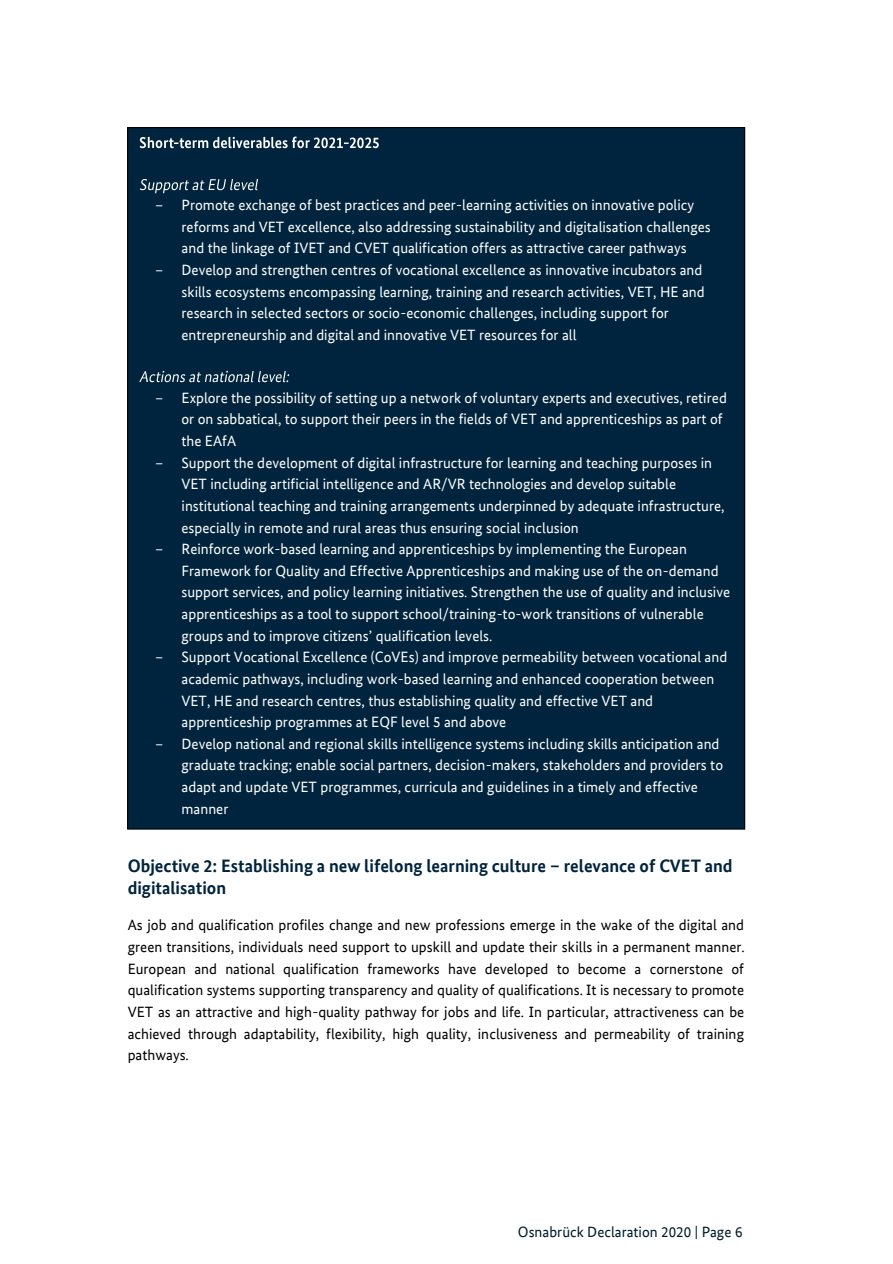
<style>
.page{position:relative;width:893px;height:1264px;background:#fff}
.page>*{position:absolute;margin:0;border:0;box-sizing:border-box;transform-origin:0 0}
.t1{font:700 18px/21.6px "Bundes Sans Office";color:#00243d}
.t2{font:15px/21.6px "Bundes Sans Office";color:#fff}
.t3{font:15px/21.6px "Bundes Sans Office";color:#000;text-align:justify}
.t4{font:15px "Bundes Sans Office";color:#001a2b}
.s1{font-family:"Courier New"}
</style>
<div class="page">
<div style="left:128px;top:128px;width:616px;height:700px;background:#00243d"></div>
<img style="left:139px;top:136px;width:240px;height:13px">
<img style="left:173px;top:136px;width:12px;height:13px">
<img style="left:343px;top:136px;width:12px;height:13px">
<img style="left:140px;top:179px;width:118px;height:14px">
<img style="left:139px;top:370px;width:151px;height:13px">
<p class="t2" style="left:181px;top:194px;width:530px;text-indent:-27px"><span class="s1">-</span> Promote exchange of best practices and peer-learning activities on innovative policy reforms and VET excellence, also addressing sustainability and digitalisation challenges and the linkage of IVET and CVET qualification offers as attractive career pathways</p>
<p class="t2" style="left:181px;top:258px;width:524px;text-indent:-27px"><span class="s1">-</span> Develop and strengthen centres of vocational excellence as innovative incubators and skills ecosystems encompassing learning, training and research activities, VET, HE and research in selected sectors or socio-economic challenges, including support for entrepreneurship and digital and innovative VET resources for all</p>
<p class="t2" style="left:181px;top:386px;width:547px;text-indent:-27px"><span class="s1">-</span> Explore the possibility of setting up a network of voluntary experts and executives, retired or on sabbatical, to support their peers in the fields of VET and apprenticeships as part of the EAfA</p>
<p class="t2" style="left:181px;top:451px;width:544px;text-indent:-27px"><span class="s1">-</span> Support the development of digital infrastructure for learning and teaching purposes in VET including artificial intelligence and AR/VR technologies and develop suitable institutional teaching and training arrangements underpinned by adequate infrastructure, especially in remote and rural areas thus ensuring social inclusion</p>
<p class="t2" style="left:181px;top:537px;width:550px;text-indent:-27px"><span class="s1">-</span> Reinforce work-based learning and apprenticeships by implementing the European Framework for Quality and Effective Apprenticeships and making use of the on-demand support services, and policy learning initiatives. Strengthen the use of quality and inclusive apprenticeships as a tool to support school/training-to-work transitions of vulnerable groups and to improve citizens’ qualification levels.</p>
<p class="t2" style="left:181px;top:645px;width:547px;text-indent:-27px"><span class="s1">-</span> Support Vocational Excellence (CoVEs) and improve permeability between vocational and academic pathways, including work-based learning and enhanced cooperation between VET, HE and research centres, thus establishing quality and effective VET and apprenticeship programmes at EQF level 5 and above</p>
<p class="t2" style="left:181px;top:732px;width:543px;text-indent:-27px"><span class="s1">-</span> Develop national and regional skills intelligence systems including skills anticipation and graduate tracking; enable social partners, decision-makers, stakeholders and providers to adapt and update VET programmes, curricula and guidelines in a timely and effective manner</p>
<h3 class="t1" style="left:128px;top:854px;width:606px">Objective 2: Establishing a new lifelong learning culture – relevance of CVET and digitalisation</h3>
<p class="t3" style="left:128px;top:914px;width:618px">As job and qualification profiles change and new professions emerge in the wake of the digital and green transitions, individuals need support to upskill and update their skills in a permanent manner.<br>European and national qualification frameworks have developed to become a cornerstone of qualification systems supporting transparency and quality of qualifications. It is necessary to promote VET as an attractive and high-quality pathway for jobs and life. In particular, attractiveness can be achieved through adaptability, flexibility, high quality, inclusiveness and permeability of training pathways.</p>
<p class="t4" style="left:518px;top:1222px;width:226px">Osnabrück Declaration 2020 | Page 6</p>
</div>
